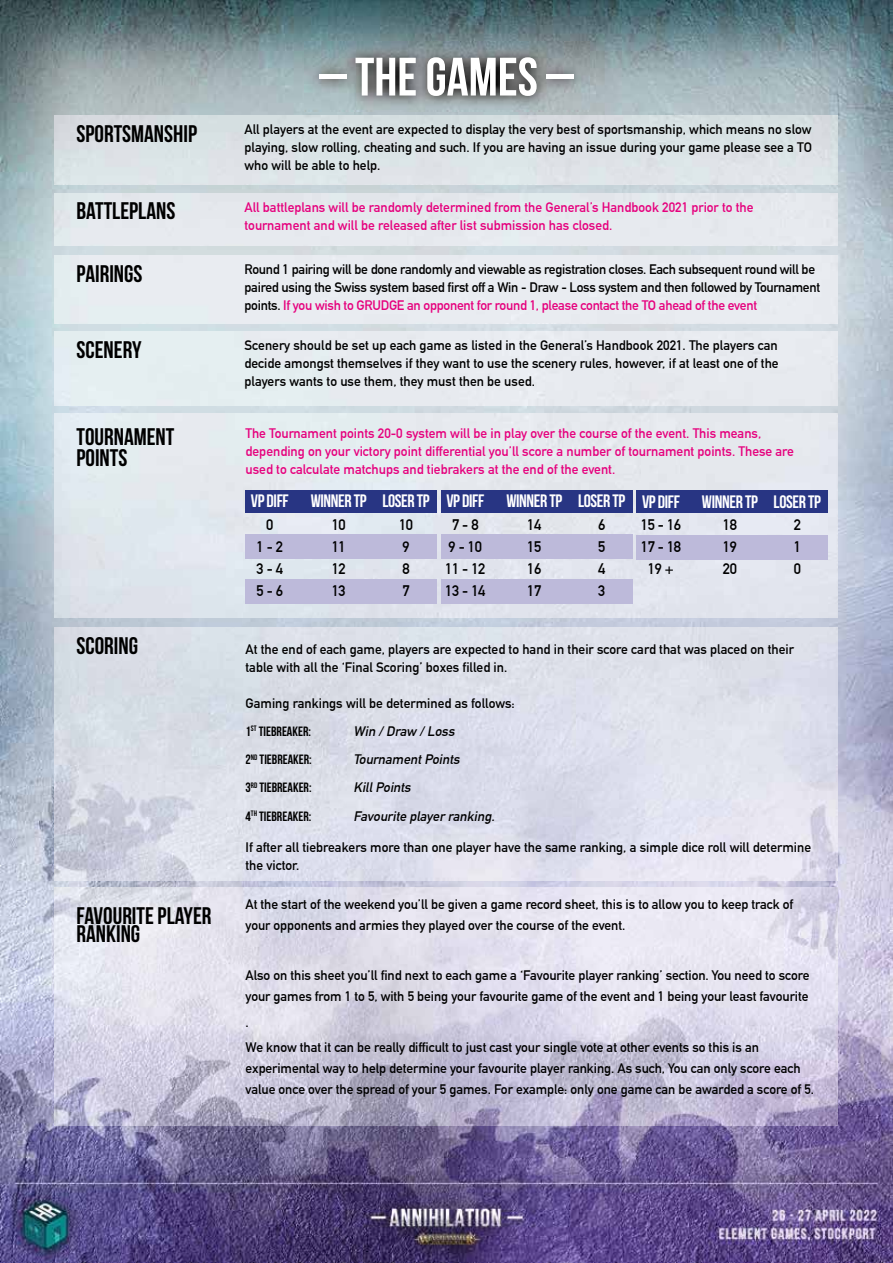
<style>
.page{position:relative;width:893px;height:1263px;background:#fff}
.page>*{position:absolute;margin:0;border:0;box-sizing:border-box;transform-origin:0 0}
.t1{font:700 54px "Bebas Neue";color:#fff}
.t2{font:700 24px/18px "Bebas Neue";color:#000}
.t3{font:700 18px "Bebas Neue";letter-spacing:-.02em;color:#fff}
.t4{font:700 15px "DIN Alternate";letter-spacing:-.02em;color:#000}
.t5{font:700 13.5px/18px "DIN Alternate";letter-spacing:-.005em;color:#000}
.t6{font:700 13.5px/18px "DIN Alternate";color:#e6007d}
.t7{font:italic 700 13.5px "DIN Alternate";color:#000}
.t8{font:700 13.5px "Bebas Neue";color:#000}
.s1{color:#e6007d}
</style>
<div class="page">
<img style="left:0;top:0;width:893px;height:1263px">
<img style="left:54px;top:888px;width:783px;height:238px">
<img style="left:54px;top:627px;width:783px;height:253px">
<div style="left:54px;top:414px;width:783px;height:204px;background:#e3e8ee"></div>
<img style="left:305px;top:42px;width:284px;height:69px">
<div style="left:54px;top:194px;width:783px;height:52px;background:#e5eaed"></div>
<div style="left:54px;top:116px;width:783px;height:68px;background:#dae2e6"></div>
<div style="left:54px;top:255px;width:783px;height:69px;background:#e9ecf1"></div>
<div style="left:54px;top:331px;width:783px;height:75px;background:#e7ebef"></div>
<div style="left:246px;top:490px;width:191px;height:23px;background:#283583"></div>
<div style="left:246px;top:535px;width:191px;height:24px;background:#bdbada"></div>
<div style="left:246px;top:579px;width:191px;height:24px;background:#bdbada"></div>
<div style="left:441px;top:490px;width:191px;height:23px;background:#283583"></div>
<div style="left:441px;top:535px;width:191px;height:24px;background:#bdbada"></div>
<div style="left:441px;top:579px;width:191px;height:24px;background:#bdbada"></div>
<div style="left:637px;top:491px;width:191px;height:22px;background:#283583"></div>
<div style="left:637px;top:535px;width:191px;height:24px;background:#bdbada"></div>
<h1 class="t1" style="left:320px;top:47px;width:255px">– THE GAMES –</h1>
<h2 class="t2" style="left:77px;top:124px;width:122px">SPORTSMANSHIP</h2>
<p class="t5" style="left:244px;top:119px;width:569px;text-align:justify">All players at the event are expected to display the very best of sportsmanship, which means no slow playing, slow rolling, cheating and such. If you are having an issue during your game please see a TO who will be able to help.</p>
<h2 class="t2" style="left:77px;top:202px;width:100px">BATTLEPLANS</h2>
<p class="t6" style="left:244px;top:197px;width:511px">All battleplans will be randomly determined from the General’s Handbook 2021 prior to the tournament and will be released after list submission has closed.</p>
<h2 class="t2" style="left:77px;top:265px;width:67px">PAIRINGS</h2>
<p class="t5" style="left:244px;top:259px;width:577px">Round 1 pairing will be done randomly and viewable as registration closes. Each subsequent round will be paired using the Swiss system based first off a Win - Draw - Loss system and then followed by Tournament points. <span class="s1">If you wish to GRUDGE an opponent for round 1, please contact the TO ahead of the event</span></p>
<h2 class="t2" style="left:77px;top:340px;width:67px">SCENERY</h2>
<p class="t5" style="left:244px;top:336px;width:536px;text-align:justify">Scenery should be set up each game as listed in the General’s Handbook 2021. The players can decide amongst themselves if they want to use the scenery rules, however, if at least one of the players wants to use them, they must then be used.</p>
<h2 class="t2" style="left:77px;top:426px;width:99px;line-height:21px">TOURNAMENT<br>POINTS</h2>
<h2 class="t2" style="left:77px;top:636px;width:63px">SCORING</h2>
<h2 class="t2" style="left:77px;top:906px;width:136px">FAVOURITE PLAYER<br>RANKING</h2>
<p class="t6" style="left:246px;top:423px;width:550px">The Tournament points 20-0 system will be in play over the course of the event. This means, depending on your victory point differential you’ll score a number of tournament points. These are used to calculate matchups and tiebrakers at the end of the event.</p>
<h3 class="t3" style="left:251px;top:491px;width:180px">VP DIFF WINNER TP LOSER TP</h3>
<p class="t4" style="left:266px;top:513px;width:9px">0</p>
<p class="t4" style="left:332px;top:513px;width:16px">10</p>
<p class="t4" style="left:399px;top:513px;width:16px">10</p>
<p class="t4" style="left:256px;top:535px;width:28px">1 - 2</p>
<p class="t4" style="left:332px;top:535px;width:16px">11</p>
<p class="t4" style="left:402px;top:535px;width:9px">9</p>
<p class="t4" style="left:256px;top:557px;width:28px">3 - 4</p>
<p class="t4" style="left:332px;top:557px;width:16px">12</p>
<p class="t4" style="left:402px;top:557px;width:9px">8</p>
<p class="t4" style="left:256px;top:580px;width:28px">5 - 6</p>
<p class="t4" style="left:332px;top:580px;width:16px">13</p>
<p class="t4" style="left:402px;top:580px;width:9px">7</p>
<h3 class="t3" style="left:446px;top:491px;width:180px">VP DIFF WINNER TP LOSER TP</h3>
<p class="t4" style="left:452px;top:513px;width:28px">7 - 8</p>
<p class="t4" style="left:527px;top:513px;width:16px">14</p>
<p class="t4" style="left:598px;top:513px;width:9px">6</p>
<p class="t4" style="left:449px;top:535px;width:35px">9 - 10</p>
<p class="t4" style="left:527px;top:535px;width:16px">15</p>
<p class="t4" style="left:598px;top:535px;width:9px">5</p>
<p class="t4" style="left:445px;top:557px;width:42px">11 - 12</p>
<p class="t4" style="left:527px;top:557px;width:16px">16</p>
<p class="t4" style="left:598px;top:557px;width:9px">4</p>
<p class="t4" style="left:445px;top:580px;width:42px">13 - 14</p>
<p class="t4" style="left:527px;top:580px;width:16px">17</p>
<p class="t4" style="left:598px;top:580px;width:9px">3</p>
<h3 class="t3" style="left:642px;top:492px;width:180px">VP DIFF WINNER TP LOSER TP</h3>
<p class="t4" style="left:641px;top:513px;width:42px">15 - 16</p>
<p class="t4" style="left:723px;top:513px;width:16px">18</p>
<p class="t4" style="left:794px;top:513px;width:9px">2</p>
<p class="t4" style="left:641px;top:535px;width:42px">17 - 18</p>
<p class="t4" style="left:723px;top:535px;width:16px">19</p>
<p class="t4" style="left:794px;top:535px;width:9px">1</p>
<p class="t4" style="left:648px;top:558px;width:28px">19 +</p>
<p class="t4" style="left:723px;top:558px;width:16px">20</p>
<p class="t4" style="left:794px;top:558px;width:9px">0</p>
<p class="t5" style="left:246px;top:639px;width:550px">At the end of each game, players are expected to hand in their score card that was placed on their table with all the ‘Final Scoring’ boxes filled in.</p>
<p class="t5" style="left:246px;top:693px;width:271px">Gaming rankings will be determined as follows:</p>
<p class="t8" style="left:246px;top:724px;width:67px">1<sup>ST</sup> TIEBREAKER:</p>
<p class="t7" style="left:354px;top:721px;width:106px">Win /Draw /Loss</p>
<p class="t8" style="left:246px;top:752px;width:68px">2<sup>ND</sup> TIEBREAKER:</p>
<p class="t7" style="left:354px;top:749px;width:111px">TournamentPoints</p>
<p class="t8" style="left:246px;top:780px;width:68px">3<sup>RD</sup> TIEBREAKER:</p>
<p class="t7" style="left:354px;top:777px;width:62px">KillPoints</p>
<p class="t8" style="left:246px;top:808px;width:67px">4<sup>TH</sup> TIEBREAKER:</p>
<p class="t7" style="left:354px;top:806px;width:146px">Favourite playerranking.</p>
<p class="t5" style="left:246px;top:837px;width:567px">If after all tiebreakers more than one player have the same ranking, a simple dice roll will determine the victor.</p>
<p class="t5" style="left:246px;top:893px;width:549px;line-height:21px">At the start of the weekend you’ll be given a game record sheet, this is to allow you to keep track of your opponents and armies they played over the course of the event.</p>
<p class="t5" style="left:246px;top:964px;width:565px;line-height:21px">Also on this sheet you’ll find next to each game a ‘Favourite player ranking’ section. You need to score your games from 1 to 5, with 5 being your favourite game of the event and 1 being your least favourite</p>
<p class="t5" style="left:246px;top:1008px;width:515px;line-height:25.2px">.<br>We know that it can be really difficult to just cast your single vote at other events so this is an</p>
<p class="t5" style="left:246px;top:1057px;width:570px;line-height:21px">experimental way to help determine your favourite player ranking. As such, You can only score each value once over the spread of your 5 games. For example: only one game can be awarded a score of 5.</p>
</div>
